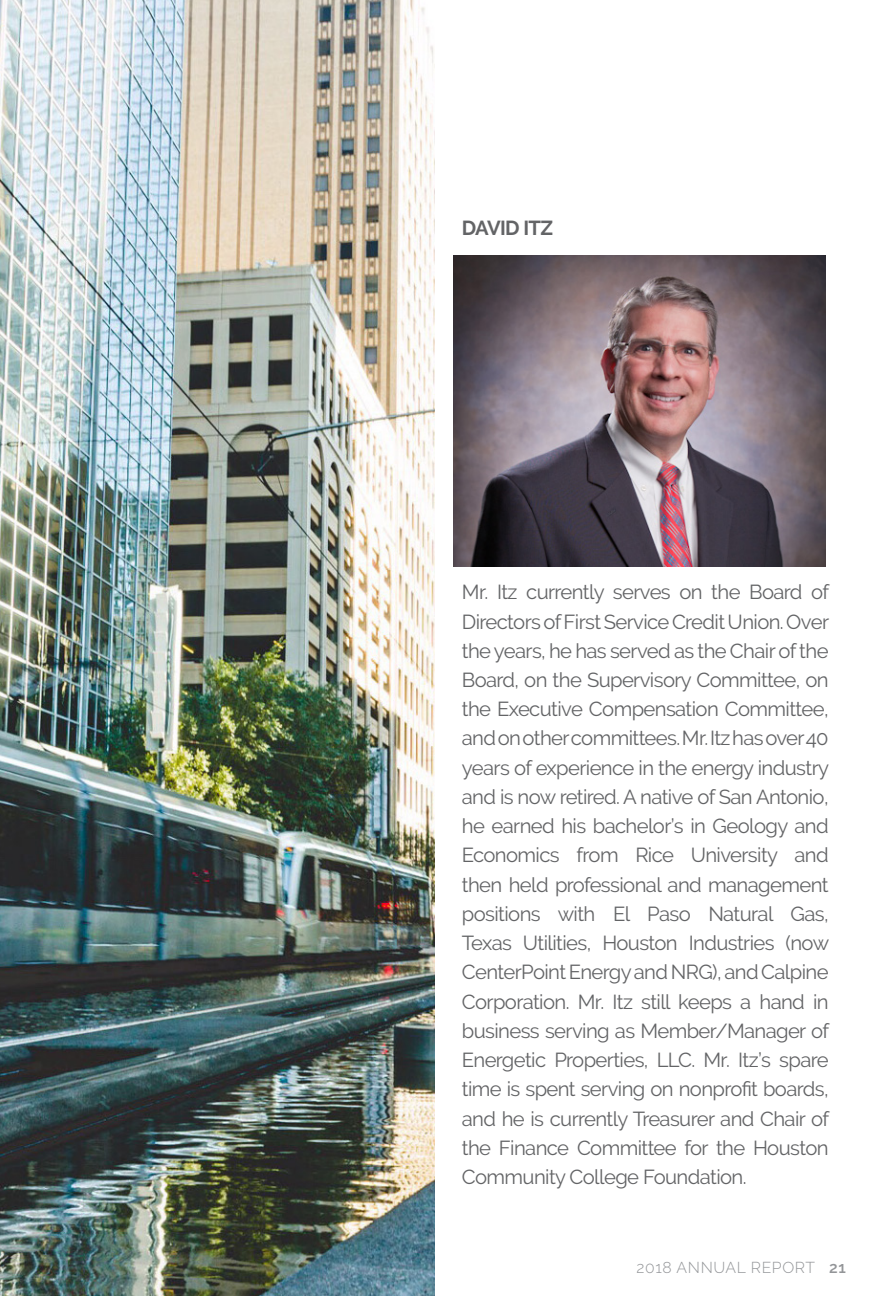
<style>
.page{position:relative;width:891px;height:1296px;background:#fff}
.page>*{position:absolute;margin:0;border:0;box-sizing:border-box;transform-origin:0 0}
.t1{font:20.25px/29.2px "Raleway";letter-spacing:-.03em;color:#636466;text-align:justify}
.t2{font:700 20.25px "Raleway";letter-spacing:-.03em;color:#636466}
.t3{font:300 15.75px "Raleway";letter-spacing:.04em;color:#939598}
.s1{font-weight:600}
</style>
<div class="page">
<img style="left:0;top:0;width:435px;height:1296px">
<img style="left:454px;top:255px;width:372px;height:311px">
<p class="t2" style="left:462px;top:216px;width:93px">DAVID ITZ</p>
<p class="t1" style="left:462px;top:577px;width:369px">Mr. Itz currently serves on the Board of Directors of First Service Credit Union. Over the years, he has served as the Chair of the Board, on the Supervisory Committee, on the Executive Compensation Committee, and on other committees. Mr. Itz has over 40 years of experience in the energy industry and is now retired. A native of San Antonio, he earned his bachelor’s in Geology and Economics from Rice University and then held professional and management positions with El Paso Natural Gas, Texas Utilities, Houston Industries (now CenterPoint Energy and NRG), and Calpine Corporation. Mr. Itz still keeps a hand in business serving as Member/Manager of Energetic Properties, LLC. Mr. Itz’s spare</p>
<p class="t1" style="left:462px;top:1075px;width:368px">time is spent serving on nonprofit boards,</p>
<p class="t1" style="left:462px;top:1104px;width:369px">and he is currently Treasurer and Chair of the Finance Committee for the Houston Community College Foundation.</p>
<p class="t3" style="left:637px;top:1258px;width:211px">2018 ANNUAL REPORT <span class="s1">21</span></p>
</div>
